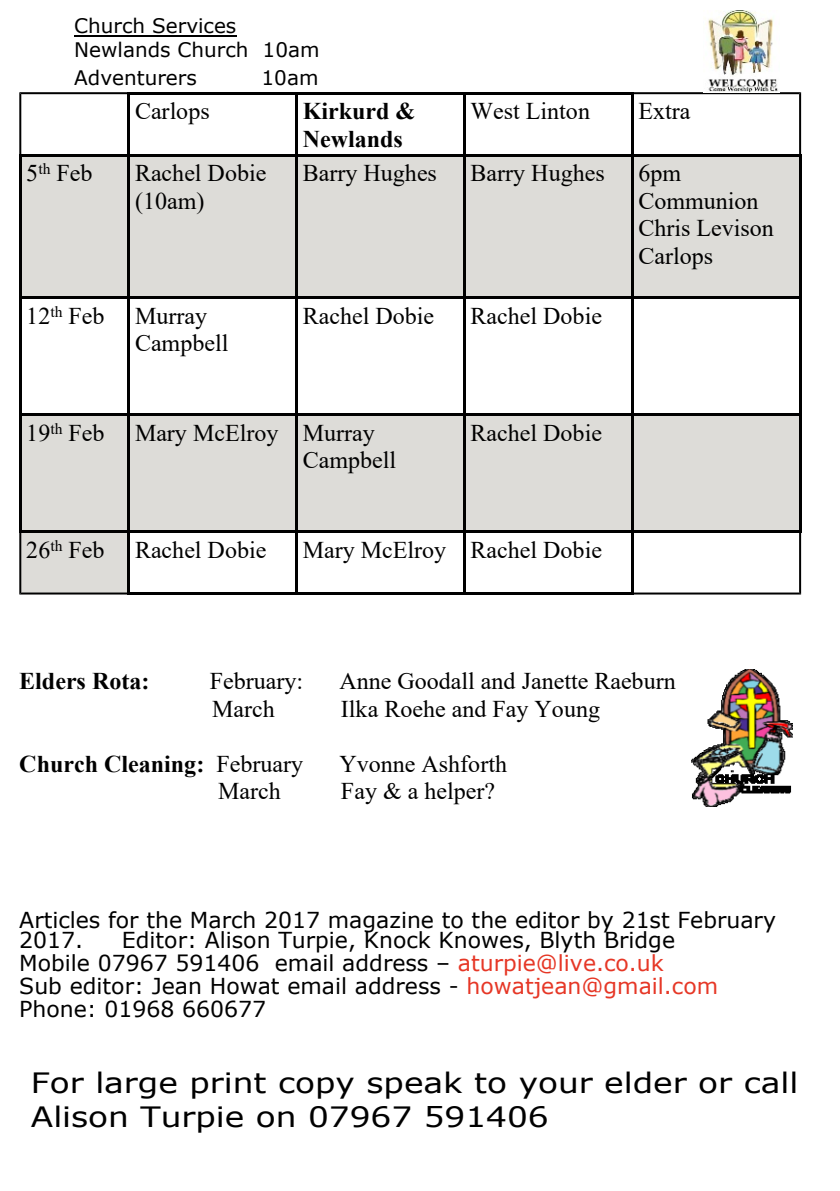
<style>
.page{position:relative;width:840px;height:1191px;background:#fff}
.page>*{position:absolute;margin:0;border:0;box-sizing:border-box;transform-origin:0 0}
.t1{font:28px/33.6px "Verdana";color:#000;scale:1.17 1}
.t2{font:24px/27.6px "Times New Roman";color:#000}
.t3{font:700 24px/27.6px "Times New Roman";color:#000}
.t4{font:22px/23px "Verdana";color:#000}
.t5{font:20px/24px "Verdana";color:#000}
.s1{font-weight:400}
.s2{color:#e63726}
</style>
<div class="page">
<hr style="left:74px;top:35px;width:162px;height:1px;background:#000">
<img style="left:691px;top:669px;width:100px;height:137px">
<div style="left:20px;top:155px;width:109px;height:143px;background:#dddcd8"></div>
<div style="left:129px;top:155px;width:167px;height:143px;background:#dddcd8"></div>
<div style="left:296px;top:155px;width:168px;height:143px;background:#dddcd8"></div>
<div style="left:464px;top:155px;width:168px;height:143px;background:#dddcd8"></div>
<div style="left:632px;top:155px;width:167px;height:143px;background:#dddcd8"></div>
<div style="left:20px;top:415px;width:109px;height:117px;background:#dddcd8"></div>
<div style="left:129px;top:415px;width:167px;height:117px;background:#dddcd8"></div>
<div style="left:296px;top:415px;width:168px;height:117px;background:#dddcd8"></div>
<div style="left:464px;top:415px;width:168px;height:117px;background:#dddcd8"></div>
<div style="left:632px;top:415px;width:167px;height:117px;background:#dddcd8"></div>
<hr style="left:128px;top:92px;width:169px;height:2px;background:#000">
<hr style="left:295px;top:92px;width:170px;height:2px;background:#000">
<hr style="left:463px;top:92px;width:170px;height:2px;background:#000">
<hr style="left:128px;top:154px;width:169px;height:2px;background:#000">
<hr style="left:295px;top:154px;width:170px;height:2px;background:#000">
<hr style="left:463px;top:154px;width:170px;height:2px;background:#000">
<hr style="left:19px;top:297px;width:111px;height:2px;background:#000">
<hr style="left:128px;top:297px;width:169px;height:2px;background:#000">
<hr style="left:295px;top:297px;width:170px;height:2px;background:#000">
<hr style="left:463px;top:297px;width:170px;height:2px;background:#000">
<hr style="left:631px;top:297px;width:169px;height:2px;background:#000">
<hr style="left:19px;top:414px;width:111px;height:2px;background:#000">
<hr style="left:128px;top:414px;width:169px;height:2px;background:#000">
<hr style="left:295px;top:414px;width:170px;height:2px;background:#000">
<hr style="left:463px;top:414px;width:170px;height:2px;background:#000">
<hr style="left:631px;top:414px;width:169px;height:2px;background:#000">
<hr style="left:128px;top:531px;width:169px;height:2px;background:#000">
<hr style="left:295px;top:531px;width:170px;height:2px;background:#000">
<hr style="left:463px;top:531px;width:170px;height:2px;background:#000">
<hr style="left:128px;top:592px;width:169px;height:2px;background:#000">
<hr style="left:295px;top:592px;width:170px;height:2px;background:#000">
<hr style="left:463px;top:592px;width:170px;height:2px;background:#000">
<svg style="left:19px;top:92px;width:109px;height:64px"></svg>
<hr style="left:19px;top:154px;width:2px;height:108px;background:#000">
<hr style="left:19px;top:262px;width:2px;height:37px;background:#000">
<hr style="left:19px;top:297px;width:2px;height:119px;background:#000">
<hr style="left:19px;top:414px;width:2px;height:119px;background:#000">
<svg style="left:19px;top:531px;width:109px;height:63px;background:#cbcac6"></svg>
<hr style="left:128px;top:92px;width:2px;height:64px;background:#000">
<hr style="left:128px;top:154px;width:2px;height:108px;background:#000">
<hr style="left:128px;top:262px;width:2px;height:37px;background:#000">
<hr style="left:128px;top:297px;width:2px;height:119px;background:#000">
<hr style="left:128px;top:414px;width:2px;height:119px;background:#000">
<hr style="left:128px;top:531px;width:2px;height:63px;background:#000">
<hr style="left:295px;top:92px;width:2px;height:64px;background:#000">
<hr style="left:295px;top:154px;width:2px;height:108px;background:#000">
<hr style="left:295px;top:262px;width:2px;height:37px;background:#000">
<hr style="left:295px;top:297px;width:2px;height:119px;background:#000">
<hr style="left:295px;top:414px;width:2px;height:119px;background:#000">
<hr style="left:295px;top:531px;width:2px;height:63px;background:#000">
<hr style="left:463px;top:92px;width:2px;height:64px;background:#000">
<hr style="left:463px;top:154px;width:2px;height:108px;background:#000">
<hr style="left:463px;top:262px;width:2px;height:37px;background:#000">
<hr style="left:463px;top:297px;width:2px;height:119px;background:#000">
<hr style="left:463px;top:414px;width:2px;height:119px;background:#000">
<hr style="left:463px;top:531px;width:2px;height:63px;background:#000">
<hr style="left:631px;top:154px;width:2px;height:108px;background:#000">
<hr style="left:631px;top:262px;width:2px;height:37px;background:#000">
<hr style="left:631px;top:297px;width:2px;height:119px;background:#000">
<hr style="left:631px;top:414px;width:2px;height:119px;background:#000">
<svg style="left:631px;top:92px;width:169px;height:64px"></svg>
<hr style="left:798px;top:154px;width:2px;height:108px;background:#000">
<hr style="left:798px;top:262px;width:2px;height:37px;background:#000">
<hr style="left:798px;top:297px;width:2px;height:119px;background:#000">
<hr style="left:798px;top:414px;width:2px;height:119px;background:#000">
<svg style="left:631px;top:531px;width:169px;height:63px"></svg>
<img style="left:708px;top:10px;width:70px;height:82px">
<p class="t5" style="left:74px;top:16px;width:247px">Church Services<br>Newlands Church 10am</p>
<p class="t5" style="left:74px;top:67px;width:124px">Adventurers</p>
<p class="t5" style="left:261px;top:67px;width:58px">10am</p>
<p class="t2" style="left:135px;top:100px;width:76px">Carlops</p>
<p class="t3" style="left:302px;top:100px;width:114px">Kirkurd &amp;<br>Newlands</p>
<p class="t2" style="left:470px;top:100px;width:121px">West Linton</p>
<p class="t2" style="left:638px;top:100px;width:53px">Extra</p>
<p class="t2" style="left:26px;top:161px;width:68px">5<sup>th</sup> Feb</p>
<p class="t2" style="left:135px;top:161px;width:133px">Rachel Dobie (10am)</p>
<p class="t2" style="left:302px;top:161px;width:136px">Barry Hughes</p>
<p class="t2" style="left:470px;top:161px;width:136px">Barry Hughes</p>
<p class="t2" style="left:638px;top:161px;width:137px">6pm<br>Communion<br>Chris Levison<br>Carlops</p>
<p class="t2" style="left:26px;top:304px;width:80px">12<sup>th</sup> Feb</p>
<p class="t2" style="left:135px;top:304px;width:95px">Murray<br>Campbell</p>
<p class="t2" style="left:302px;top:304px;width:133px">Rachel Dobie</p>
<p class="t2" style="left:470px;top:304px;width:133px">Rachel Dobie</p>
<p class="t2" style="left:26px;top:421px;width:80px">19<sup>th</sup> Feb</p>
<p class="t2" style="left:302px;top:421px;width:95px;text-indent:-168px">Mary McElroy Murray<br>Campbell</p>
<p class="t2" style="left:470px;top:421px;width:133px">Rachel Dobie</p>
<p class="t2" style="left:26px;top:538px;width:80px">26<sup>th</sup> Feb</p>
<p class="t2" style="left:135px;top:538px;width:133px">Rachel Dobie</p>
<p class="t2" style="left:302px;top:538px;width:300px">Mary McElroy Rachel Dobie</p>
<p class="t3" style="left:19px;top:669px;width:132px">Elders Rota:</p>
<p class="t2" style="left:210px;top:669px;width:95px">February:</p>
<p class="t2" style="left:339px;top:669px;width:338px">Anne Goodall and Janette Raeburn</p>
<p class="t2" style="left:212px;top:697px;width:64px">March</p>
<p class="t2" style="left:341px;top:697px;width:260px">Ilka Roehe and Fay Young</p>
<p class="t3" style="left:19px;top:752px;width:285px">Church Cleaning: <span class="s1">February</span></p>
<p class="t2" style="left:339px;top:752px;width:169px">Yvonne Ashforth</p>
<p class="t2" style="left:218px;top:780px;width:64px">March</p>
<p class="t2" style="left:341px;top:780px;width:156px">Fay &amp; a helper?</p>
<p class="t4" style="left:19px;top:911px;width:757px;line-height:20px">Articles for the March 2017 magazine to the editor by 21st February<br>2017.</p>
<p class="t4" style="left:19px;top:930px;width:700px;text-indent:103px">Editor: Alison Turpie, Knock Knowes, Blyth Bridge Mobile 07967 591406 email address – <span class="s2">aturpie@live.co.uk<br></span>Sub editor: Jean Howat email address - <span class="s2">howatjean@gmail.com </span>Phone: 01968 660677</p>
<p class="t1" style="left:31px;top:1068px;width:657px">For large print copy speak to your elder or call<br>Alison Turpie on 07967 591406</p>
</div>
